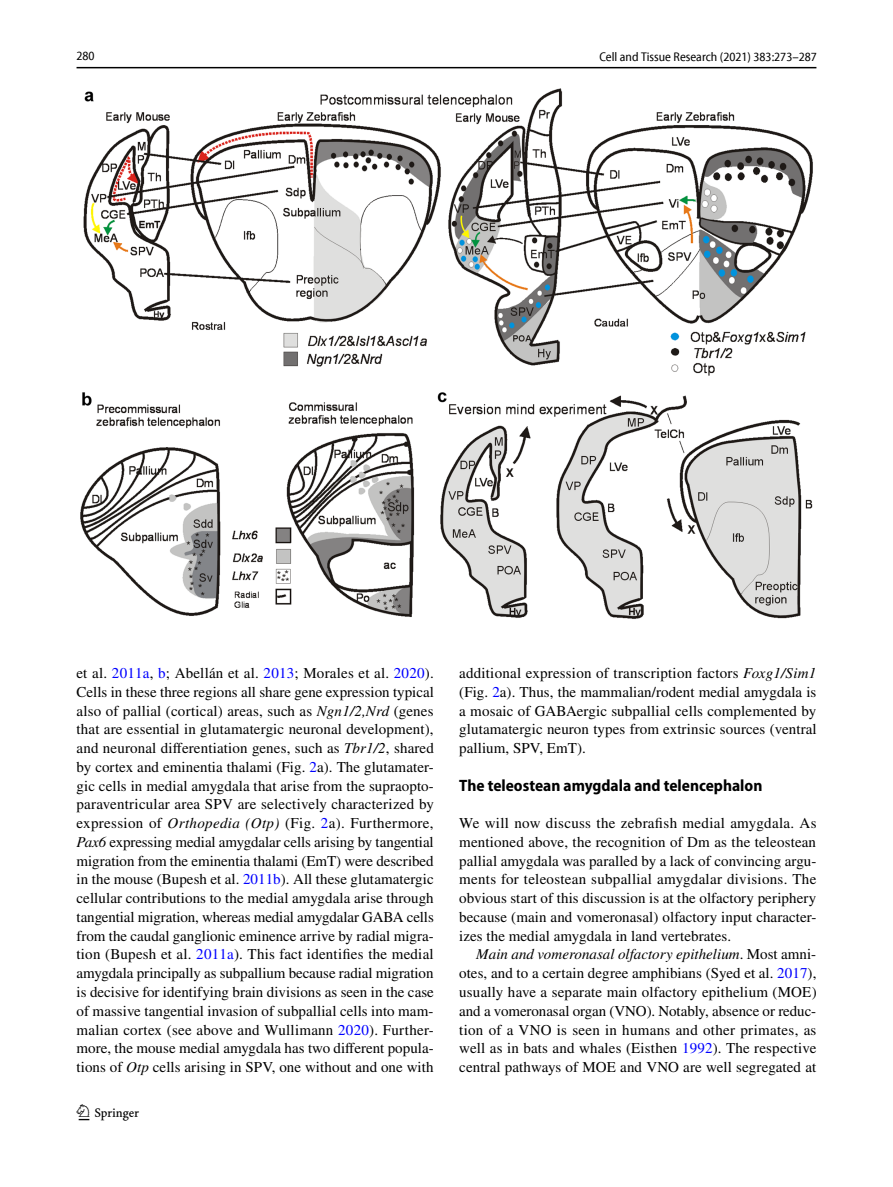
<style>
.page{position:relative;width:893px;height:1187px;background:#fff}
.page>*{position:absolute;margin:0;border:0;box-sizing:border-box;transform-origin:0 0}
.t1{font:22.5px "Springnew Regular 2";color:#000}
.t2{font:700 semi-condensed 16.5px "Myriad Pro";color:#000}
.t3{font:15px/18.8px "STIX";letter-spacing:.005em;color:#000;text-align:justify}
.t4{font:semi-condensed 12.75px "Myriad Pro Unic";color:#000}
.t5{font:12.75px "Myriad Pro Unic Semi Condensed 3";color:#000}
.s1{color:#00f}
.s2{font-style:italic}
</style>
<div class="page">
<hr style="left:77px;top:67px;width:739px;height:1px;background:#000">
<img style="left:80px;top:88px;width:733px;height:531px">
<p class="t5" style="left:77px;top:51px;width:20px">280</p>
<p class="t4" style="left:599px;top:52px;width:219px">Cell and Tissue Research (2021) 383:273–287</p>
<p class="t3" style="left:77px;top:664px;width:359px">et al. <span class="s1">2011a</span>, <span class="s1">b</span>; Abellán et al. <span class="s1">2013</span>; Morales et al. <span class="s1">2020</span>).<br>Cells in these three regions all share gene expression typical also of pallial (cortical) areas, such as <span class="s2">Ngn1/2,Nrd</span> (genes that are essential in glutamatergic neuronal development), and neuronal differentiation genes, such as <span class="s2">Tbr1/2</span>, shared by cortex and eminentia thalami (Fig. <span class="s1">2</span>a). The glutamater&shy;gic cells in medial amygdala that arise from the supraopto&shy;paraventricular area SPV are selectively characterized by expression of <span class="s2">Orthopedia (Otp)</span> (Fig. <span class="s1">2</span>a). Furthermore, <span class="s2">Pax6</span> expressing medial amygdalar cells arising by tangential migration from the eminentia thalami (EmT) were described in the mouse (Bupesh et al. <span class="s1">2011b</span>). All these glutamatergic cellular contributions to the medial amygdala arise through tangential migration, whereas medial amygdalar GABA cells from the caudal ganglionic eminence arrive by radial migra&shy;tion (Bupesh et al. <span class="s1">2011a</span>). This fact identifies the medial amygdala principally as subpallium because radial migration is decisive for identifying brain divisions as seen in the case of massive tangential invasion of subpallial cells into mam&shy;malian cortex (see above and Wullimann <span class="s1">2020</span>). Further&shy;more, the mouse medial amygdala has two different popula&shy;tions of <span class="s2">Otp</span> cells arising in SPV, one without and one with</p>
<p class="t3" style="left:459px;top:664px;width:359px">additional expression of transcription factors <span class="s2">Foxg1/Sim1 </span>(Fig. <span class="s1">2</span>a). Thus, the mammalian/rodent medial amygdala is a mosaic of GABAergic subpallial cells complemented by glutamatergic neuron types from extrinsic sources (ventral pallium, SPV, EmT).</p>
<p class="t2" style="left:459px;top:775px;width:305px">The teleostean amygdala and telencephalon</p>
<p class="t3" style="left:459px;top:814px;width:359px">We will now discuss the zebrafish medial amygdala. As mentioned above, the recognition of Dm as the teleostean pallial amygdala was paralled by a lack of convincing argu&shy;ments for teleostean subpallial amygdalar divisions. The obvious start of this discussion is at the olfactory periphery because (main and vomeronasal) olfactory input character&shy;izes the medial amygdala in land vertebrates.</p>
<p class="t3" style="left:459px;top:946px;width:359px;text-indent:17px"><span class="s2">Main and vomeronasal olfactory epithelium</span>. Most amni&shy;otes, and to a certain degree amphibians (Syed et al. <span class="s1">2017</span>), usually have a separate main olfactory epithelium (MOE) and a vomeronasal organ (VNO). Notably, absence or reduc&shy;tion of a VNO is seen in humans and other primates, as well as in bats and whales (Eisthen <span class="s1">1992</span>). The respective central pathways of MOE and VNO are well segregated at</p>
<h1 class="t1" style="left:79px;top:1104px;width:62px">1 3</h1>
</div>
